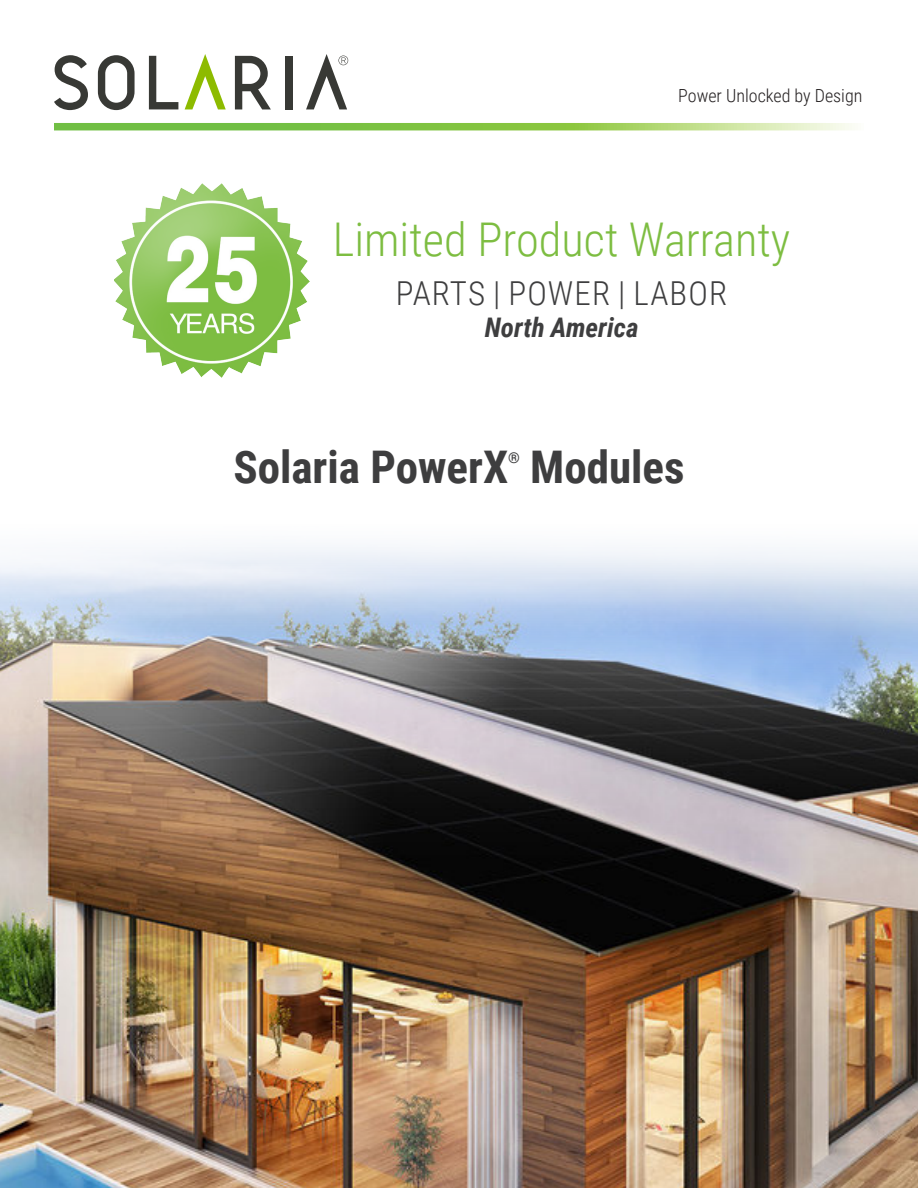
<style>
.page{position:relative;width:918px;height:1188px;background:#fff}
.page>*{position:absolute;margin:0;border:0;box-sizing:border-box;transform-origin:0 0}
.t1{font:300 46.5px "Roboto Condensed";color:#7dbd41}
.t2{font:700 45px "Roboto Condensed";color:#3e3e3f}
.t3{font:300 33px "Roboto Condensed";letter-spacing:.035em;color:#3e3e3f}
.t4{font:italic 700 27px "Roboto Condensed";color:#3e3e3f}
.t5{font:300 18px "Roboto Condensed";color:#231f20}
.t6{font:700 15px "Roboto Condensed";color:#3e3e3f}
</style>
<div class="page">
<svg style="left:54px;top:55px;width:34px;height:55px"></svg>
<svg style="left:98px;top:55px;width:37px;height:55px"></svg>
<svg style="left:149px;top:56px;width:29px;height:53px"></svg>
<svg style="left:235px;top:56px;width:36px;height:53px"></svg>
<div style="left:285px;top:56px;width:7px;height:53px;background:#383935"></div>
<svg style="left:185px;top:54px;width:41px;height:55px"></svg>
<svg style="left:306px;top:54px;width:42px;height:55px"></svg>
<svg style="left:54px;top:123px;width:801px;height:7px;background:#94cc60"></svg>
<div style="left:112px;top:182px;width:198px;height:198px;background:#fff;opacity:.75"></div>
<img style="left:0;top:547px;width:918px;height:641px">
<p class="t5" style="left:678px;top:83px;width:186px">Power Unlocked by Design</p>
<p class="t1" style="left:333px;top:207px;width:459px">Limited Product Warranty</p>
<p class="t3" style="left:396px;top:270px;width:333px">PARTS | POWER | LABOR</p>
<p class="t4" style="left:485px;top:309px;width:155px">North America</p>
<p class="t2" style="left:233px;top:435px;width:276px">Solaria PowerX</p>
<p class="t6" style="left:508px;top:447px;width:13px">®</p>
<p class="t2" style="left:530px;top:435px;width:156px">Modules</p>
</div>
